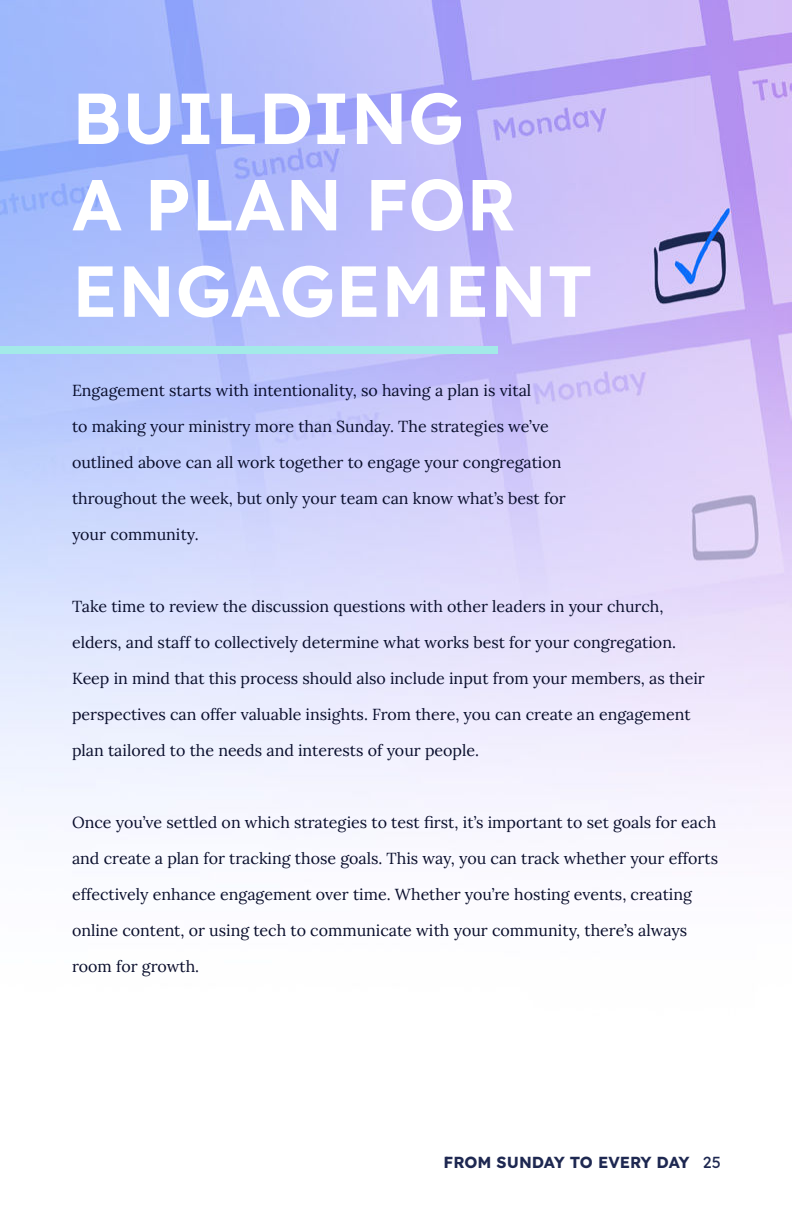
<style>
.page{position:relative;width:792px;height:1224px;background:#fff}
.page>*{position:absolute;margin:0;border:0;box-sizing:border-box;transform-origin:0 0}
.t1{font:600 72px/86.4px "Lexend";color:#fff}
.t2{font:16px "Lora";color:#090e2c}
.t3{font:700 16px "Lexend";color:#1e2851}
.s1{font-weight:400}
</style>
<div class="page">
<img style="left:0;top:0;width:792px;height:825px">
<div style="left:0;top:346px;width:498px;height:8px;background:#a3eae8"></div>
<h1 class="t1" style="left:72px;top:71px;width:522px">BUILDING<br>A PLAN FOR<br>ENGAGEMENT</h1>
<p class="t2" style="left:72px;top:378px;width:461px">Engagement starts with intentionality, so having a plan is vital</p>
<p class="t2" style="left:72px;top:414px;width:478px">to making your ministry more than Sunday. The strategies we’ve</p>
<p class="t2" style="left:72px;top:456px;width:491px">outlined above can all work together to engage your congregation</p>
<p class="t2" style="left:72px;top:492px;width:495px">throughout the week, but only your team can know what’s best for</p>
<p class="t2" style="left:72px;top:528px;width:128px">your community.</p>
<p class="t2" style="left:72px;top:600px;width:593px">Take time to review the discussion questions with other leaders in your church,</p>
<p class="t2" style="left:72px;top:636px;width:606px">elders, and staff to collectively determine what works best for your congregation.</p>
<p class="t2" style="left:72px;top:672px;width:634px">Keep in mind that this process should also include input from your members, as their</p>
<p class="t2" style="left:72px;top:708px;width:620px">perspectives can offer valuable insights. From there, you can create an engagement</p>
<p class="t2" style="left:72px;top:744px;width:409px">plan tailored to the needs and interests of your people.</p>
<p class="t2" style="left:72px;top:810px;width:646px">Once you’ve settled on which strategies to test first, it’s important to set goals for each</p>
<p class="t2" style="left:72px;top:852px;width:648px">and create a plan for tracking those goals. This way, you can track whether your efforts</p>
<p class="t2" style="left:72px;top:888px;width:622px">effectively enhance engagement over time. Whether you’re hosting events, creating</p>
<p class="t2" style="left:72px;top:924px;width:617px">online content, or using tech to communicate with your community, there’s always</p>
<p class="t2" style="left:72px;top:960px;width:129px">room for growth.</p>
<p class="t3" style="left:444px;top:1153px;width:279px">FROM SUNDAY TO EVERY DAY <span class="s1">25</span></p>
</div>
